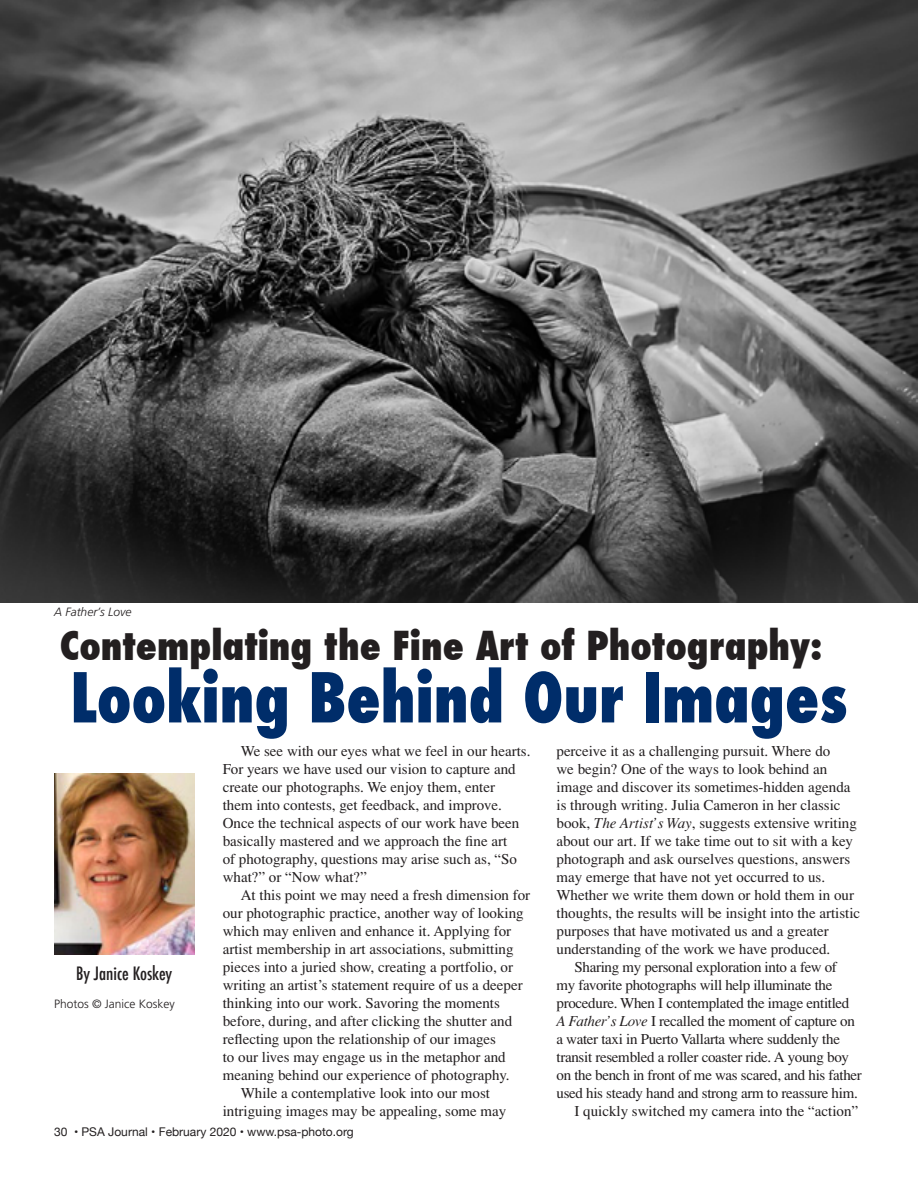
<style>
.page{position:relative;width:918px;height:1188px;background:#fff}
.page>*{position:absolute;margin:0;border:0;box-sizing:border-box;transform-origin:0 0}
.t1{font:800 condensed 66.75px "Futura";color:#002d6a;scale:.94 1}
.t2{font:800 condensed 39px "Futura";color:#231f20}
.t3{font:500 condensed 18px "Futura";color:#231f20}
.t4{font:15px/18px "Times";color:#231f20}
.t5{font:15px/18px "Times";letter-spacing:-.02em;color:#231f20}
.t6{font:12px "Helvetica Neue";color:#231f20}
.t7{font:300 12px "Frutiger";color:#231f20}
.t8{font:italic 300 12px "Frutiger";color:#231f20}
.s1{font-style:italic}
</style>
<div class="page">
<img style="left:0;top:0;width:918px;height:603px">
<img style="left:54px;top:773px;width:140px;height:182px">
<p class="t8" style="left:54px;top:605px;width:79px">A Father’s Love</p>
<p class="t2" style="left:60px;top:619px;width:764px">Contemplating the Fine Art of Photography:</p>
<p class="t1" style="left:71px;top:652px;width:828px">Looking Behind Our Images</p>
<p class="t3" style="left:76px;top:962px;width:98px">By Janice Koskey</p>
<p class="t7" style="left:54px;top:997px;width:122px">Photos © Janice Koskey</p>
<p class="t4" style="left:223px;top:742px;width:309px;text-indent:18px">We see with our eyes what we feel in our hearts.<br>For years we have used our vision to capture and create our photographs. We enjoy them, enter<br>them into contests, get feedback, and improve.<br>Once the technical aspects of our work have been basically mastered and we approach the fine art<br>of photography, questions may arise such as, “So what?” or “Now what?”</p>
<p class="t4" style="left:223px;top:886px;width:309px;text-indent:18px">At this point we may need a fresh dimension for our photographic practice, another way of looking which may enliven and enhance it. Applying for artist membership in art associations, submitting pieces into a juried show, creating a portfolio, or writing an artist’s statement require of us a deeper thinking into our work. Savoring the moments before, during, and after clicking the shutter and reflecting upon the relationship of our images<br>to our lives may engage us in the metaphor and meaning behind our experience of photography.</p>
<p class="t4" style="left:223px;top:1084px;width:285px;text-align:center">While a contemplative look into our most intriguing images may be appealing, some may</p>
<p class="t6" style="left:54px;top:1124px;width:301px">30 • PSA Journal • February 2020 • www.psa-photo.org</p>
<p class="t4" style="left:556px;top:742px;width:305px">perceive it as a challenging pursuit. Where do<br>we begin? One of the ways to look behind an image and discover its sometimes-hidden agenda is through writing. Julia Cameron in her classic book, <span class="s1">The Artist’s Way</span>, suggests extensive writing about our art. If we take time out to sit with a key photograph and ask ourselves questions, answers may emerge that have not yet occurred to us.<br>Whether we write them down or hold them in our thoughts, the results will be insight into the artistic purposes that have motivated us and a greater understanding of the work we have produced.</p>
<p class="t5" style="left:556px;top:958px;width:307px;text-indent:18px">Sharing my personal exploration into a few of<br>my favorite photographs will help illuminate the procedure. When I contemplated the image entitled <span class="s1">A Father’s Love</span> I recalled the moment of capture on a water taxi in Puerto Vallarta where suddenly the transit resembled a roller coaster ride. A young boy on the bench in front of me was scared, and his father used his steady hand and strong arm to reassure him.</p>
<p class="t4" style="left:574px;top:1102px;width:285px">I quickly switched my camera into the “action”</p>
</div>
